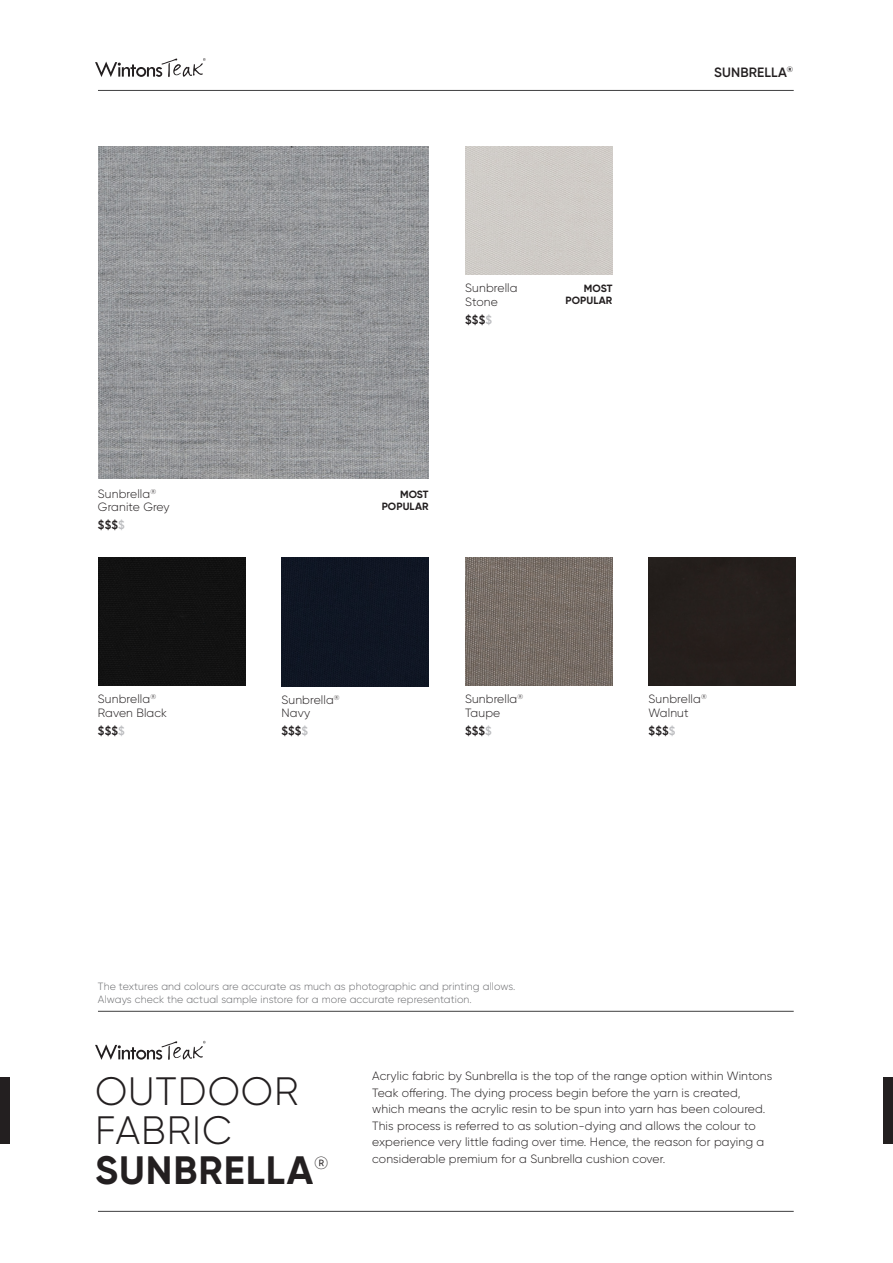
<style>
.page{position:relative;width:893px;height:1263px;background:#fff}
.page>*{position:absolute;margin:0;border:0;box-sizing:border-box;transform-origin:0 0}
.t1{font:300 39.6px/39.6px "Gilroy";letter-spacing:.025em;color:#231f20}
.t2{font:700 39.6px "Gilroy";letter-spacing:.025em;color:#231f20}
.t3{font:300 17.55px "Gilroy";color:#231f20}
.t4{font:600 13.5px "Gilroy";letter-spacing:.01em;color:#231f20}
.t5{font:300 12px/13.5px "Gilroy";letter-spacing:.01em;color:#231f20}
.t6{font:600 12px "Gilroy";color:#231f20}
.t7{font:300 10.5px/13.5px "Gilroy";letter-spacing:.01em;color:#6c6d70}
.t8{font:700 10.5px/11.7px "Gilroy";letter-spacing:.01em;color:#231f20;text-align:right}
.s1{color:#bcbdc0}
</style>
<div class="page">
<svg style="left:95px;top:58px;width:111px;height:19px"></svg>
<div style="left:0;top:1077px;width:10px;height:67px;background:#231f20"></div>
<div style="left:883px;top:1077px;width:9px;height:67px;background:#231f20"></div>
<hr style="left:98px;top:1011px;width:696px;height:1px;background:#3e3e3f">
<hr style="left:98px;top:90px;width:696px;height:1px;background:#3e3e3f">
<hr style="left:98px;top:1211px;width:696px;height:1px;background:#3e3e3f">
<img style="left:98px;top:146px;width:331px;height:332px">
<div style="left:282px;top:558px;width:147px;height:128px;background:#0f1623"></div>
<div style="left:98px;top:557px;width:147px;height:128px;background:#121212"></div>
<div style="left:465px;top:146px;width:148px;height:128px;background:#cfcbc7"></div>
<img style="left:465px;top:557px;width:147px;height:128px">
<div style="left:649px;top:557px;width:147px;height:128px;background:#251f1c"></div>
<svg style="left:95px;top:1041px;width:111px;height:19px"></svg>
<p class="t5" style="left:98px;top:487px;width:73px">Sunbrella<sup>®<br></sup>Granite Grey</p>
<p class="t6" style="left:98px;top:518px;width:28px">$$$<span class="s1">$</span></p>
<p class="t5" style="left:98px;top:692px;width:71px">Sunbrella<sup>®<br></sup>Raven Black</p>
<p class="t6" style="left:98px;top:723px;width:28px">$$$<span class="s1">$</span></p>
<p class="t4" style="left:714px;top:64px;width:80px">SUNBRELLA<sup>®</sup></p>
<p class="t5" style="left:465px;top:281px;width:54px">Sunbrella<br>Stone</p>
<p class="t6" style="left:465px;top:312px;width:28px">$$$<span class="s1">$</span></p>
<p class="t8" style="left:565px;top:282px;width:48px">MOST<br>POPULAR</p>
<p class="t8" style="left:382px;top:488px;width:48px">MOST<br>POPULAR</p>
<p class="t5" style="left:281px;top:693px;width:60px">Sunbrella<sup>®<br></sup>Navy</p>
<p class="t6" style="left:281px;top:724px;width:28px">$$$<span class="s1">$</span></p>
<p class="t5" style="left:465px;top:692px;width:60px">Sunbrella<sup>®<br></sup>Taupe</p>
<p class="t6" style="left:465px;top:723px;width:28px">$$$<span class="s1">$</span></p>
<p class="t5" style="left:649px;top:692px;width:60px">Sunbrella<sup>®<br></sup>Walnut</p>
<p class="t6" style="left:649px;top:723px;width:28px">$$$<span class="s1">$</span></p>
<p class="t7" style="left:98px;top:979px;width:419px">The textures and colours are accurate as much as photographic and printing allows.<br>Always check the actual sample instore for a more accurate representation.</p>
<h1 class="t1" style="left:95px;top:1071px;width:205px">OUTDOOR<br>FABRIC</h1>
<h1 class="t2" style="left:95px;top:1145px;width:220px">SUNBRELLA</h1>
<h2 class="t3" style="left:314px;top:1152px;width:16px">®</h2>
<p class="t5" style="left:372px;top:1068px;width:402px;line-height:16.5px">Acrylic fabric by Sunbrella is the top of the range option within Wintons Teak offering. The dying process begin before the yarn is created, which means the acrylic resin to be spun into yarn has been coloured.<br>This process is referred to as solution-dying and allows the colour to experience very little fading over time. Hence, the reason for paying a considerable premium for a Sunbrella cushion cover.</p>
</div>
